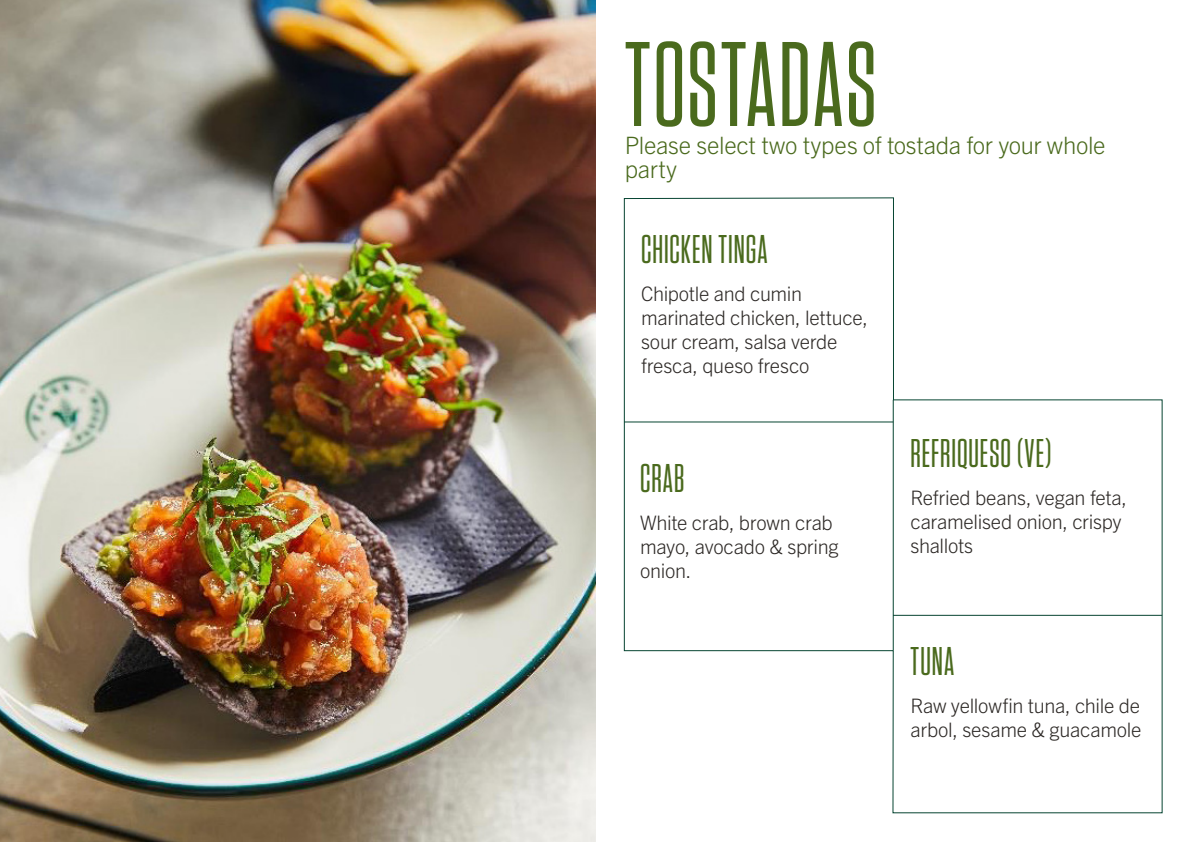
<style>
.page{position:relative;width:1191px;height:842px;background:#fff}
.page>*{position:absolute;margin:0;border:0;box-sizing:border-box;transform-origin:0 0}
.t1{font:500 120px "Tungsten Condensed";letter-spacing:.02em;color:#4a6a1d}
.t2{font:500 40px "Tungsten Condensed";letter-spacing:.025em;color:#4a6a1d}
.BODY_green{font:300 24px/24px "Trade Gothic Next LT Pro";letter-spacing:-.015em;color:#4a6a1d}
.t3{font:300 20px/24px "Trade Gothic Next LT Pro";letter-spacing:-.015em;color:#2d2926}
</style>
<div class="page">
<svg style="left:624px;top:197px;width:538px;height:616px"></svg>
<hr style="left:893px;top:615px;width:269px;height:1px;background:#064431">
<hr style="left:893px;top:400px;width:1px;height:250px;background:#064431">
<hr style="left:624px;top:422px;width:269px;height:1px;background:#064431">
<img style="left:0;top:0;width:595px;height:841px">
<p class="t1" style="left:625px;top:27px;width:253px">TOSTADAS</p>
<p class="BODY_green" style="left:625px;top:132px;width:482px">Please select two types of tostada for your whole party</p>
<p class="t2" style="left:641px;top:230px;width:128px">CHICKEN TINGA</p>
<p class="t3" style="left:641px;top:280px;width:228px">Chipotle and cumin marinated chicken, lettuce, sour cream, salsa verde fresca, queso fresco</p>
<p class="t2" style="left:640px;top:459px;width:46px">CRAB</p>
<p class="t3" style="left:640px;top:509px;width:200px">White crab, brown crab mayo, avocado &amp; spring onion.</p>
<p class="t2" style="left:910px;top:434px;width:142px">REFRIQUESO (VE)</p>
<p class="t3" style="left:910px;top:484px;width:218px">Refried beans, vegan feta, caramelised onion, crispy shallots</p>
<p class="t2" style="left:910px;top:642px;width:45px">TUNA</p>
<p class="t3" style="left:910px;top:692px;width:233px">Raw yellowfin tuna, chile de arbol, sesame &amp; guacamole</p>
</div>
